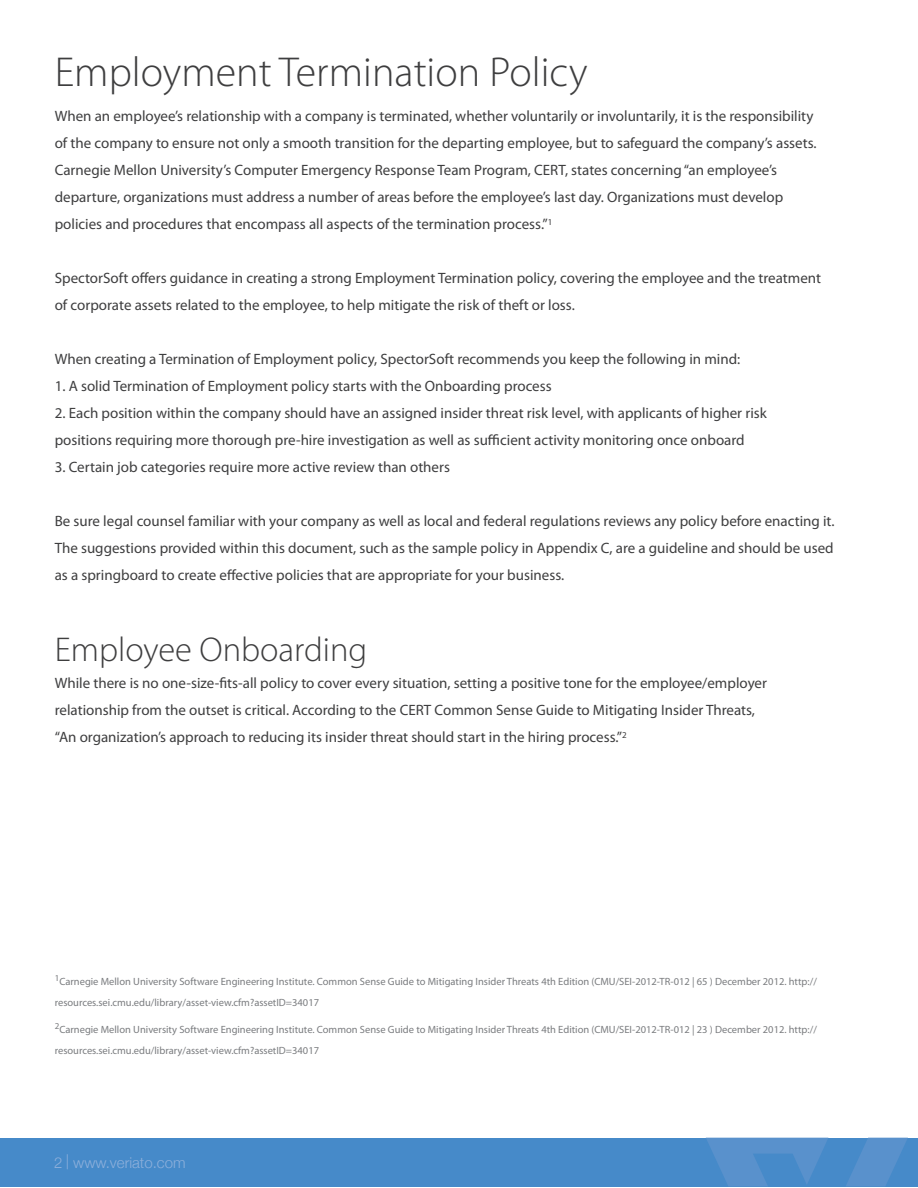
<style>
.page{position:relative;width:918px;height:1188px;background:#fff}
.page>*{position:absolute;margin:0;border:0;box-sizing:border-box;transform-origin:0 0}
.t1{font:300 42px "Myriad Pro";color:#3e3e3f}
.t2{font:300 34.5px "Myriad Pro";color:#3e3e3f}
.t3{font:15px/27px "Myriad Pro";color:#3e3e3f}
.t4{font:300 15px "Helvetica Neue";color:#8eb0db}
.t5{font:10.5px/21px "Myriad Pro";color:#7a7c7f}
</style>
<div class="page">
<div style="left:0;top:1138px;width:917px;height:49px;background:#468ac9"></div>
<svg style="left:846px;top:1138px;width:61px;height:48px"></svg>
<svg style="left:706px;top:1138px;width:122px;height:48px"></svg>
<h1 class="t1" style="left:55px;top:46px;width:534px">Employment Termination Policy</h1>
<p class="t3" style="left:55px;top:103px;width:763px">When an employee’s relationship with a company is terminated, whether voluntarily or involuntarily, it is the responsibility of the company to ensure not only a smooth transition for the departing employee, but to safeguard the company’s assets.<br>Carnegie Mellon University’s Computer Emergency Response Team Program, CERT, states concerning “an employee’s departure, organizations must address a number of areas before the employee’s last day. Organizations must develop policies and procedures that encompass all aspects of the termination process.”<sup>1</sup></p>
<p class="t3" style="left:55px;top:265px;width:768px">SpectorSoft offers guidance in creating a strong Employment Termination policy, covering the employee and the treatment of corporate assets related to the employee, to help mitigate the risk of theft or loss.</p>
<p class="t3" style="left:55px;top:346px;width:687px">When creating a Termination of Employment policy, SpectorSoft recommends you keep the following in mind:</p>
<p class="t3" style="left:55px;top:373px;width:498px">1. A solid Termination of Employment policy starts with the Onboarding process</p>
<p class="t3" style="left:55px;top:400px;width:714px">2. Each position within the company should have an assigned insider threat risk level, with applicants of higher risk positions requiring more thorough pre-hire investigation as well as sufficient activity monitoring once onboard</p>
<p class="t3" style="left:55px;top:454px;width:397px">3. Certain job categories require more active review than others</p>
<p class="t3" style="left:55px;top:508px;width:781px;text-align:justify">Be sure legal counsel familiar with your company as well as local and federal regulations reviews any policy before enacting it.<br>The suggestions provided within this document, such as the sample policy in Appendix C, are a guideline and should be used as a springboard to create effective policies that are appropriate for your business.</p>
<h2 class="t2" style="left:55px;top:629px;width:314px">Employee Onboarding</h2>
<p class="t3" style="left:55px;top:670px;width:714px">While there is no one-size-fits-all policy to cover every situation, setting a positive tone for the employee/employer relationship from the outset is critical. According to the CERT Common Sense Guide to Mitigating Insider Threats, “An organization’s approach to reducing its insider threat should start in the hiring process.”<sup>2</sup></p>
<p class="t5" style="left:55px;top:971px;width:764px"><sup>1</sup>Carnegie Mellon University Software Engineering Institute. Common Sense Guide to Mitigating Insider Threats 4th Edition (CMU/SEI-2012-TR-012 | 65 ) December 2012. http:// resources.sei.cmu.edu/library/asset-view.cfm?assetID=34017</p>
<p class="t5" style="left:55px;top:1019px;width:764px"><sup>2</sup>Carnegie Mellon University Software Engineering Institute. Common Sense Guide to Mitigating Insider Threats 4th Edition (CMU/SEI-2012-TR-012 | 23 ) December 2012. http:// resources.sei.cmu.edu/library/asset-view.cfm?assetID=34017</p>
<p class="t4" style="left:54px;top:1150px;width:133px">2 | www.veriato.com</p>
</div>
